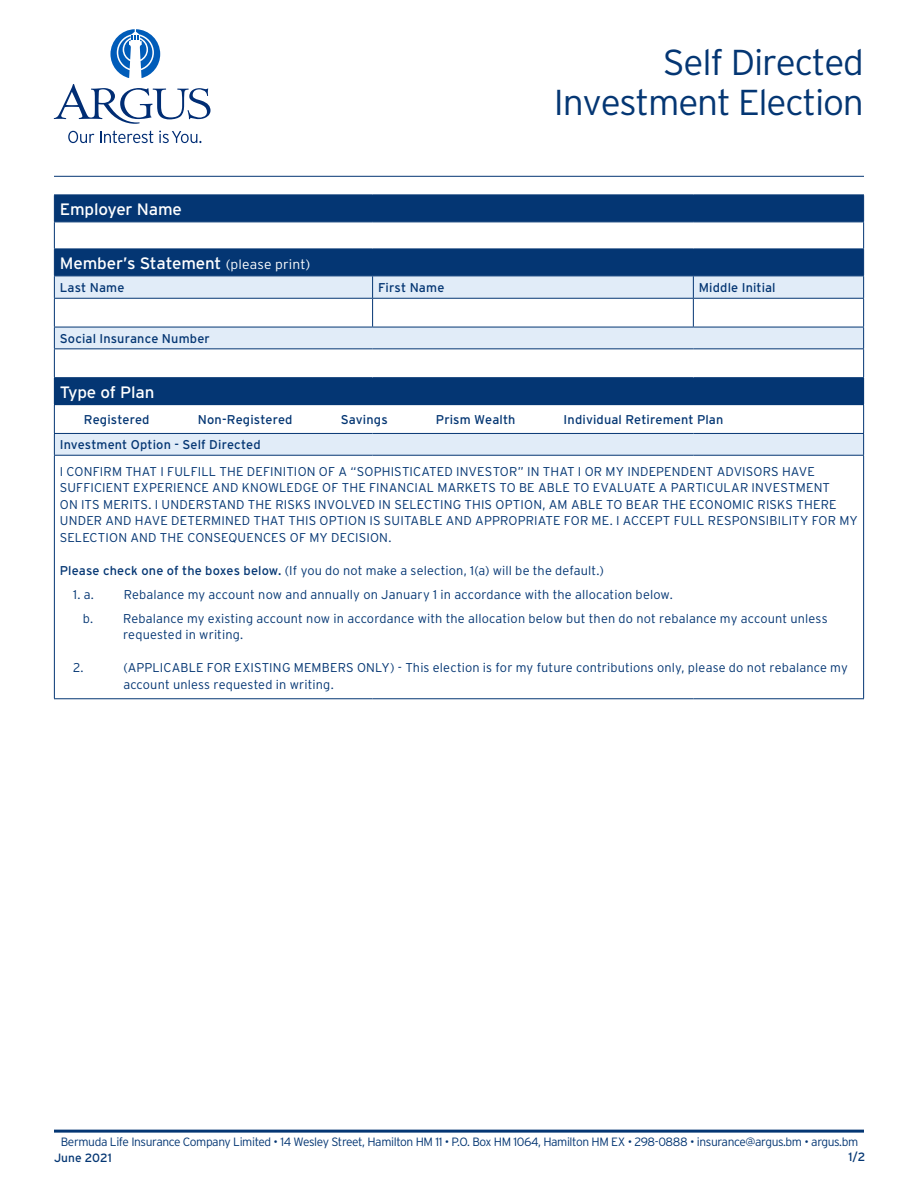
<style>
.page{position:relative;width:918px;height:1188px;background:#fff}
.page>*{position:absolute;margin:0;border:0;box-sizing:border-box;transform-origin:0 0}
.t1{font:300 36px/40.5px "Interstate";letter-spacing:-.035em;color:#043673;text-align:right}
.t2{font:16.5px "Interstate";letter-spacing:-.01em;color:#fff}
.t3{font:300 12.75px/16.5px "Interstate";letter-spacing:.01em;color:#043673}
.t4{font:12.75px "Interstate";letter-spacing:.01em;color:#043673}
.t5{font:300 12px "Interstate";letter-spacing:-.035em;color:#043673}
.t6{font:12px "Interstate";letter-spacing:.01em;color:#043673}
.s1{font-weight:300;font-size:13.5px}
.s2{font-weight:400}
</style>
<div class="page">
<hr style="left:54px;top:176px;width:810px;height:1px;background:#043673">
<svg style="left:110px;top:29px;width:50px;height:49px"></svg>
<svg style="left:54px;top:84px;width:157px;height:40px"></svg>
<svg style="left:68px;top:131px;width:26px;height:12px"></svg>
<svg style="left:100px;top:130px;width:53px;height:13px"></svg>
<svg style="left:159px;top:131px;width:43px;height:12px"></svg>
<div style="left:55px;top:196px;width:808px;height:26px;background:#043673"></div>
<svg style="left:55px;top:248px;width:808px;height:28px;background:#083975"></svg>
<svg style="left:55px;top:277px;width:808px;height:178px"></svg>
<div style="left:54px;top:378px;width:810px;height:27px;background:#043673"></div>
<hr style="left:54px;top:195px;width:319px;height:1px;background:#043673">
<hr style="left:373px;top:195px;width:320px;height:1px;background:#043673">
<hr style="left:693px;top:195px;width:171px;height:1px;background:#043673">
<hr style="left:54px;top:276px;width:319px;height:1px;background:#043673">
<hr style="left:373px;top:276px;width:320px;height:1px;background:#043673">
<hr style="left:693px;top:276px;width:171px;height:1px;background:#043673">
<hr style="left:54px;top:327px;width:319px;height:1px;background:#043673">
<hr style="left:373px;top:327px;width:320px;height:1px;background:#043673">
<hr style="left:693px;top:327px;width:171px;height:1px;background:#043673">
<hr style="left:54px;top:377px;width:319px;height:1px;background:#043673">
<hr style="left:373px;top:377px;width:320px;height:1px;background:#043673">
<hr style="left:693px;top:377px;width:171px;height:1px;background:#043673">
<hr style="left:54px;top:433px;width:319px;height:1px;background:#043673">
<hr style="left:373px;top:433px;width:320px;height:1px;background:#043673">
<hr style="left:693px;top:433px;width:171px;height:1px;background:#043673">
<hr style="left:54px;top:455px;width:319px;height:1px;background:#043673">
<hr style="left:373px;top:455px;width:320px;height:1px;background:#043673">
<hr style="left:693px;top:455px;width:171px;height:1px;background:#043673">
<hr style="left:863px;top:456px;width:1px;height:242px;background:#043673">
<hr style="left:54px;top:698px;width:319px;height:1px;background:#043673">
<hr style="left:373px;top:698px;width:320px;height:1px;background:#043673">
<hr style="left:693px;top:698px;width:171px;height:1px;background:#043673">
<hr style="left:54px;top:298px;width:319px;height:1px;background:#043673">
<hr style="left:54px;top:348px;width:319px;height:1px;background:#043673">
<hr style="left:373px;top:348px;width:320px;height:1px;background:#043673">
<hr style="left:693px;top:348px;width:171px;height:1px;background:#043673">
<hr style="left:54px;top:456px;width:1px;height:242px;background:#043673">
<hr style="left:373px;top:298px;width:320px;height:1px;background:#043673">
<svg style="left:372px;top:276px;width:1px;height:51px"></svg>
<hr style="left:693px;top:298px;width:171px;height:1px;background:#043673">
<svg style="left:693px;top:276px;width:1px;height:51px"></svg>
<hr style="left:54px;top:222px;width:319px;height:1px;background:#043673">
<svg style="left:54px;top:195px;width:1px;height:260px"></svg>
<hr style="left:373px;top:222px;width:320px;height:1px;background:#043673">
<hr style="left:693px;top:222px;width:171px;height:1px;background:#043673">
<svg style="left:863px;top:195px;width:1px;height:260px"></svg>
<hr style="left:54px;top:249px;width:319px;height:1px;background:#043673">
<hr style="left:373px;top:249px;width:320px;height:1px;background:#043673">
<hr style="left:693px;top:249px;width:171px;height:1px;background:#043673">
<hr style="left:54px;top:1130px;width:810px;height:3px;background:#043673">
<h1 class="t1" style="left:554px;top:41px;width:312px">Self Directed<br>Investment Election</h1>
<p class="t2" style="left:60px;top:200px;width:124px">Employer Name</p>
<p class="t2" style="left:60px;top:254px;width:252px">Member’s Statement <span class="s1">(please print)</span></p>
<p class="t4" style="left:60px;top:281px;width:66px">Last Name</p>
<p class="t4" style="left:378px;top:281px;width:68px">First Name</p>
<p class="t4" style="left:699px;top:281px;width:78px">Middle Initial</p>
<p class="t4" style="left:60px;top:331px;width:152px">Social Insurance Number</p>
<p class="t2" style="left:60px;top:383px;width:96px">Type of Plan</p>
<p class="t4" style="left:84px;top:413px;width:67px">Registered</p>
<p class="t4" style="left:198px;top:413px;width:96px">Non-Registered</p>
<p class="t4" style="left:341px;top:413px;width:48px">Savings</p>
<p class="t4" style="left:436px;top:413px;width:81px">Prism Wealth</p>
<p class="t4" style="left:564px;top:413px;width:161px">Individual Retirement Plan</p>
<p class="t4" style="left:60px;top:438px;width:203px">Investment Option - Self Directed</p>
<p class="t3" style="left:60px;top:463px;width:800px">I CONFIRM THAT I FULFILL THE DEFINITION OF A “SOPHISTICATED INVESTOR” IN THAT I OR MY INDEPENDENT ADVISORS HAVE SUFFICIENT EXPERIENCE AND KNOWLEDGE OF THE FINANCIAL MARKETS TO BE ABLE TO EVALUATE A PARTICULAR INVESTMENT<br>ON ITS MERITS. I UNDERSTAND THE RISKS INVOLVED IN SELECTING THIS OPTION, AM ABLE TO BEAR THE ECONOMIC RISKS THERE UNDER AND HAVE DETERMINED THAT THIS OPTION IS SUITABLE AND APPROPRIATE FOR ME. I ACCEPT FULL RESPONSIBILITY FOR MY SELECTION AND THE CONSEQUENCES OF MY DECISION.</p>
<p class="t3" style="left:60px;top:562px;width:546px"><span class="s2">Please check one of the boxes below.</span> (If you do not make a selection, 1(a) will be the default.)</p>
<p class="t3" style="left:73px;top:586px;width:23px">1. a.</p>
<p class="t3" style="left:83px;top:582px;width:746px;line-height:24px;text-indent:41px">Rebalance my account now and annually on January 1 in accordance with the allocation below.<br>b. Rebalance my existing account now in accordance with the allocation below but then do not rebalance my account unless</p>
<p class="t3" style="left:123px;top:626px;width:122px">requested in writing.</p>
<p class="t3" style="left:73px;top:659px;width:12px">2.</p>
<p class="t3" style="left:123px;top:659px;width:726px">(APPLICABLE FOR EXISTING MEMBERS ONLY) - This election is for my future contributions only, please do not rebalance my account unless requested in writing.</p>
<p class="t5" style="left:61px;top:1135px;width:799px">Bermuda Life Insurance Company Limited • 14 Wesley Street, Hamilton HM 11 • P.O. Box HM 1064, Hamilton HM EX • 298-0888 • insurance@argus.bm • argus.bm</p>
<p class="t6" style="left:849px;top:1150px;width:18px">1/2</p>
<p class="t6" style="left:54px;top:1151px;width:59px">June 2021</p>
</div>
